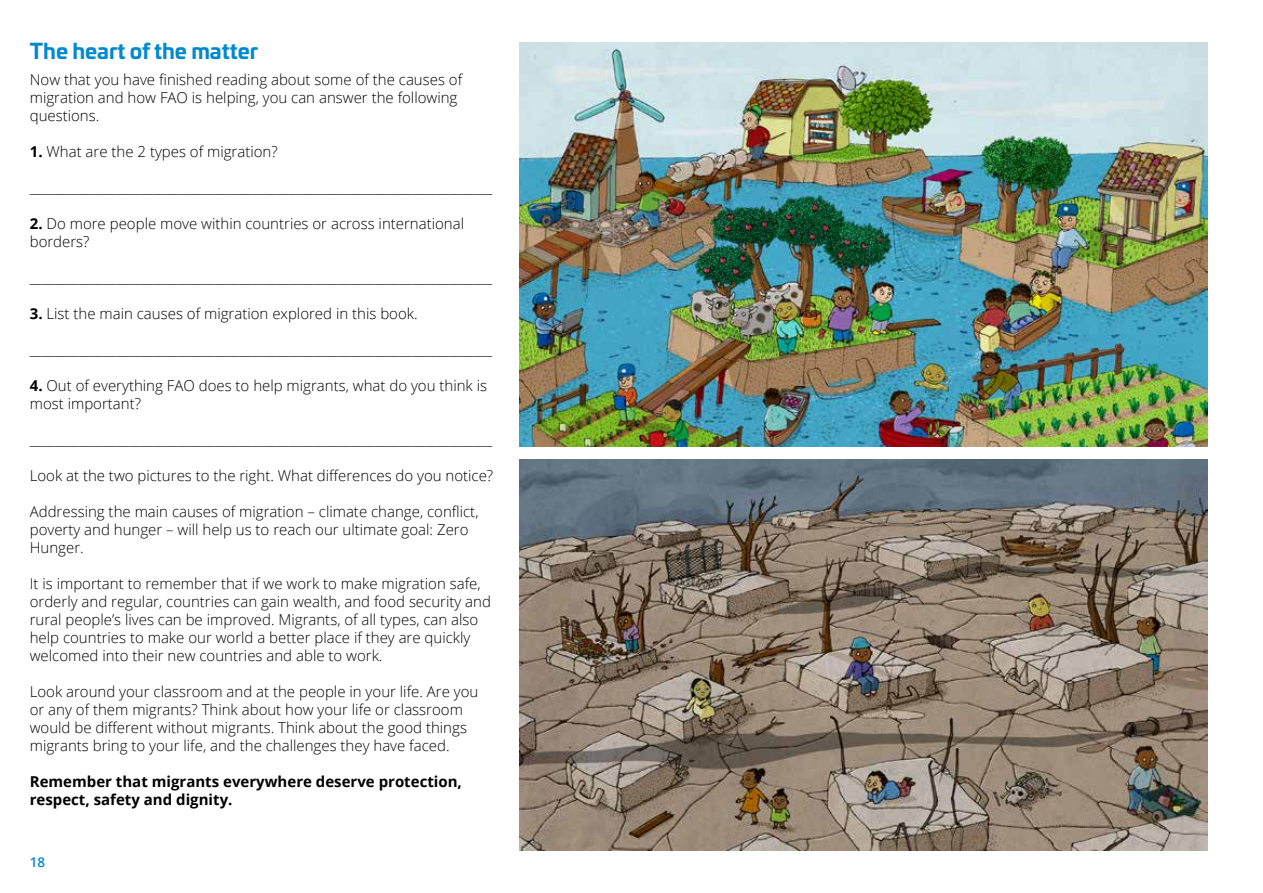
<style>
.page{position:relative;width:1263px;height:893px;background:#fff}
.page>*{position:absolute;margin:0;border:0;box-sizing:border-box;transform-origin:0 0}
.t1{font:700 21px "Univia Pro";color:#0089cf}
.t2{font:300 15px/18px "Open Sans";color:#000}
.t3{font:700 15px/18px "Open Sans";color:#000}
.t4{font:600 13.5px "Open Sans";color:#0089cf}
.s1{font-weight:700}
</style>
<div class="page">
<img style="left:519px;top:43px;width:689px;height:403px">
<img style="left:519px;top:459px;width:689px;height:391px">
<h1 class="t1" style="left:30px;top:35px;width:230px">The heart of the matter</h1>
<p class="t2" style="left:30px;top:70px;width:434px">Now that you have finished reading about some of the causes of migration and how FAO is helping, you can answer the following questions.</p>
<p class="t2" style="left:30px;top:142px;width:250px"><span class="s1">1.</span> What are the 2 types of migration?</p>
<p class="t2" style="left:30px;top:178px;width:464px">___________________________________________________________________________</p>
<p class="t2" style="left:30px;top:214px;width:436px"><span class="s1">2.</span> Do more people move within countries or across international borders?</p>
<p class="t2" style="left:30px;top:268px;width:464px">___________________________________________________________________________</p>
<p class="t2" style="left:30px;top:304px;width:389px"><span class="s1">3.</span> List the main causes of migration explored in this book.</p>
<p class="t2" style="left:30px;top:340px;width:464px">___________________________________________________________________________</p>
<p class="t2" style="left:30px;top:376px;width:459px"><span class="s1">4.</span> Out of everything FAO does to help migrants, what do you think is most important?</p>
<p class="t2" style="left:30px;top:430px;width:464px">___________________________________________________________________________</p>
<p class="t2" style="left:30px;top:466px;width:465px">Look at the two pictures to the right. What differences do you notice?</p>
<p class="t2" style="left:30px;top:502px;width:450px">Addressing the main causes of migration – climate change, conflict, poverty and hunger – will help us to reach our ultimate goal: Zero<br>Hunger.</p>
<p class="t2" style="left:30px;top:574px;width:463px">It is important to remember that if we work to make migration safe, orderly and regular, countries can gain wealth, and food security and rural people’s lives can be improved. Migrants, of all types, can also help countries to make our world a better place if they are quickly welcomed into their new countries and able to work.</p>
<p class="t2" style="left:30px;top:682px;width:450px">Look around your classroom and at the people in your life. Are you or any of them migrants? Think about how your life or classroom would be different without migrants. Think about the good things migrants bring to your life, and the challenges they have faced.</p>
<p class="t3" style="left:30px;top:772px;width:434px">Remember that migrants everywhere deserve protection, respect, safety and dignity.</p>
<p class="t4" style="left:30px;top:853px;width:17px">18</p>
</div>
